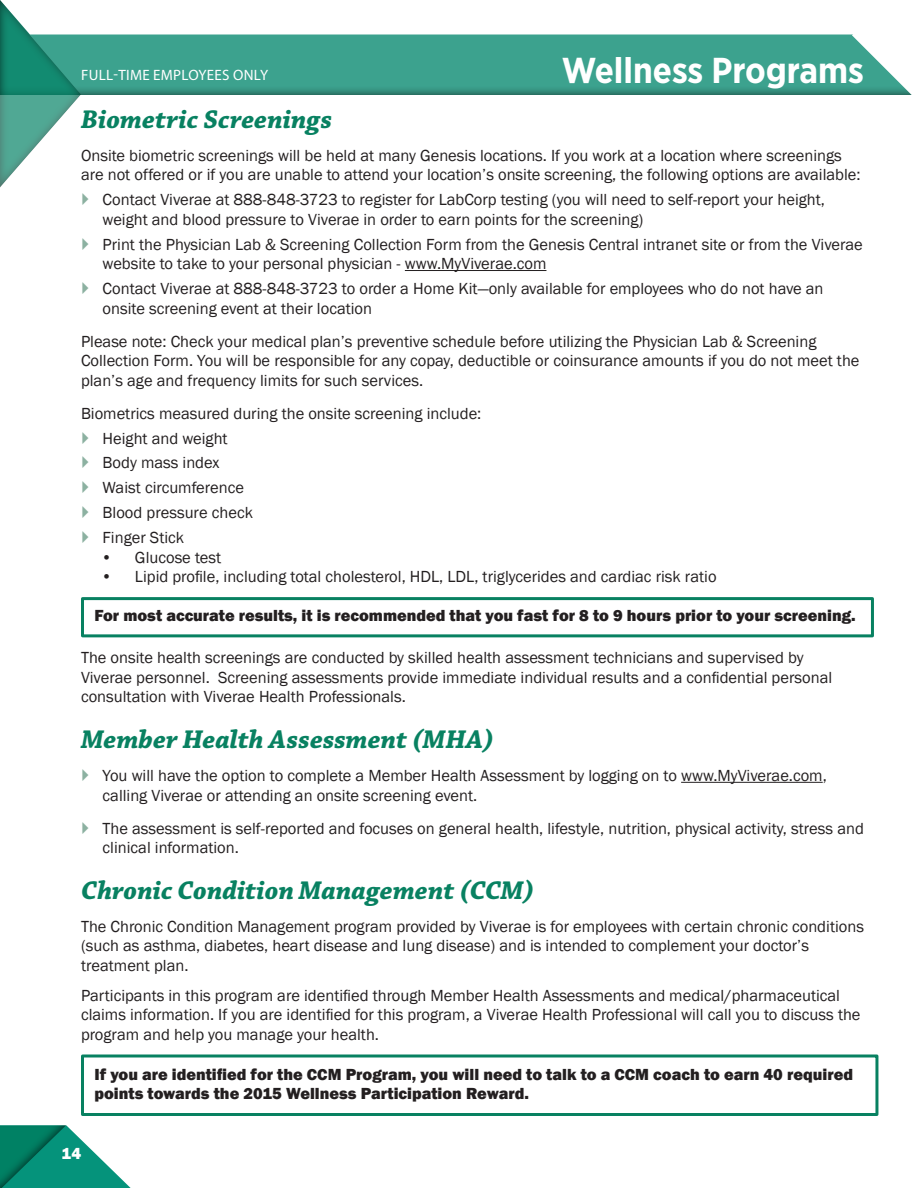
<style>
.page{position:relative;width:918px;height:1188px;background:#fff}
.page>*{position:absolute;margin:0;border:0;box-sizing:border-box;transform-origin:0 0}
.section_header{font:700 36px "Gotham Narrow";color:#fff}
.bullet_1{font:italic 700 27px "Chaparral Pro";color:#088161}
.topic_header{font:italic 700 27px "Chaparral Pro";letter-spacing:.005em;color:#088161}
.bullet_1-2{font:16.5px/19.5px "Franklin Gothic";color:#231f20}
.bullet_1-3{font:800 16.5px/19.5px "Franklin Gothic";color:#231f20}
.body{font:800 16.5px "Franklin Gothic";color:#fff}
.section_header-2{font:15px "Myriad Pro";letter-spacing:.02em;color:#fff}
</style>
<div class="page">
<svg style="left:68px;top:1127px;width:63px;height:61px"></svg>
<div style="left:0;top:1124px;width:68px;height:64px;background:#231f20;opacity:.75"></div>
<svg style="left:82px;top:34px;width:830px;height:61px;background:#43a290"></svg>
<div style="left:0;top:0;width:82px;height:189px;background:#231f20;opacity:.75"></div>
<hr style="left:405px;top:270px;width:141px;height:1px;background:#231f20">
<hr style="left:681px;top:782px;width:142px;height:1px;background:#231f20">
<div style="left:81px;top:1054px;width:797px;height:62px;border:3px solid #088161"></div>
<div style="left:81px;top:597px;width:793px;height:40px;border:3px solid #088161"></div>
<p class="section_header-2" style="left:81px;top:65px;width:189px">FULL-TIME EMPLOYEES ONLY</p>
<p class="section_header" style="left:562px;top:47px;width:304px">Wellness Programs</p>
<p class="topic_header" style="left:81px;top:104px;width:253px">Biometric Screenings</p>
<p class="bullet_1-2" style="left:81px;top:146px;width:781px">Onsite biometric screenings will be held at many Genesis locations. If you work at a location where screenings are not offered or if you are unable to attend your location’s onsite screening, the following options are available:</p>
<p class="bullet_1-2" style="left:103px;top:190px;width:724px">Contact Viverae at 888-848-3723 to register for LabCorp testing (you will need to self-report your height,</p>
<p class="bullet_1-2" style="left:103px;top:210px;width:542px">weight and blood pressure to Viverae in order to earn points for the screening)</p>
<p class="bullet_1-2" style="left:103px;top:235px;width:762px">Print the Physician Lab &amp; Screening Collection Form from the Genesis Central intranet site or from the Viverae</p>
<p class="bullet_1-2" style="left:103px;top:254px;width:445px">website to take to your personal physician - www.MyViverae.com</p>
<p class="bullet_1-2" style="left:103px;top:279px;width:723px">Contact Viverae at 888-848-3723 to order a Home Kit—only available for employees who do not have an</p>
<p class="bullet_1-2" style="left:103px;top:299px;width:271px">onsite screening event at their location</p>
<p class="bullet_1-2" style="left:81px;top:332px;width:780px">Please note: Check your medical plan’s preventive schedule before utilizing the Physician Lab &amp; Screening<br>Collection Form. You will be responsible for any copay, deductible or coinsurance amounts if you do not meet the plan’s age and frequency limits for such services.</p>
<p class="bullet_1-2" style="left:81px;top:404px;width:402px">Biometrics measured during the onsite screening include:</p>
<p class="bullet_1-2" style="left:103px;top:429px;width:127px">Height and weight</p>
<p class="bullet_1-2" style="left:103px;top:454px;width:118px">Body mass index</p>
<p class="bullet_1-2" style="left:103px;top:478px;width:143px">Waist circumference</p>
<p class="bullet_1-2" style="left:103px;top:503px;width:152px">Blood pressure check</p>
<p class="bullet_1-2" style="left:103px;top:528px;width:83px">Finger Stick</p>
<p class="bullet_1-2" style="left:101px;top:548px;width:121px">• Glucose test</p>
<p class="bullet_1-2" style="left:101px;top:567px;width:617px">• Lipid profile, including total cholesterol, HDL, LDL, triglycerides and cardiac risk ratio</p>
<p class="bullet_1-3" style="left:94px;top:606px;width:763px">For most accurate results, it is recommended that you fast for 8 to 9 hours prior to your screening.</p>
<p class="bullet_1-2" style="left:81px;top:648px;width:753px">The onsite health screenings are conducted by skilled health assessment technicians and supervised by<br>Viverae personnel. Screening assessments provide immediate individual results and a confidential personal consultation with Viverae Health Professionals.</p>
<p class="bullet_1" style="left:81px;top:724px;width:414px">Member Health Assessment (MHA)</p>
<p class="bullet_1-2" style="left:103px;top:766px;width:726px">You will have the option to complete a Member Health Assessment by logging on to www.MyViverae.com,</p>
<p class="bullet_1-2" style="left:103px;top:786px;width:376px">calling Viverae or attending an onsite screening event.</p>
<p class="bullet_1-2" style="left:103px;top:819px;width:763px">The assessment is self-reported and focuses on general health, lifestyle, nutrition, physical activity, stress and</p>
<p class="bullet_1-2" style="left:103px;top:838px;width:138px">clinical information.</p>
<p class="bullet_1" style="left:81px;top:875px;width:455px">Chronic Condition Management (CCM)</p>
<p class="bullet_1-2" style="left:81px;top:917px;width:785px">The Chronic Condition Management program provided by Viverae is for employees with certain chronic conditions (such as asthma, diabetes, heart disease and lung disease) and is intended to complement your doctor’s treatment plan.</p>
<p class="bullet_1-2" style="left:81px;top:986px;width:781px">Participants in this program are identified through Member Health Assessments and medical/pharmaceutical claims information. If you are identified for this program, a Viverae Health Professional will call you to discuss the program and help you manage your health.</p>
<p class="bullet_1-3" style="left:94px;top:1064px;width:760px">If you are identified for the CCM Program, you will need to talk to a CCM coach to earn 40 required points towards the 2015 Wellness Participation Reward.</p>
<p class="body" style="left:62px;top:1143px;width:21px">14</p>
</div>
